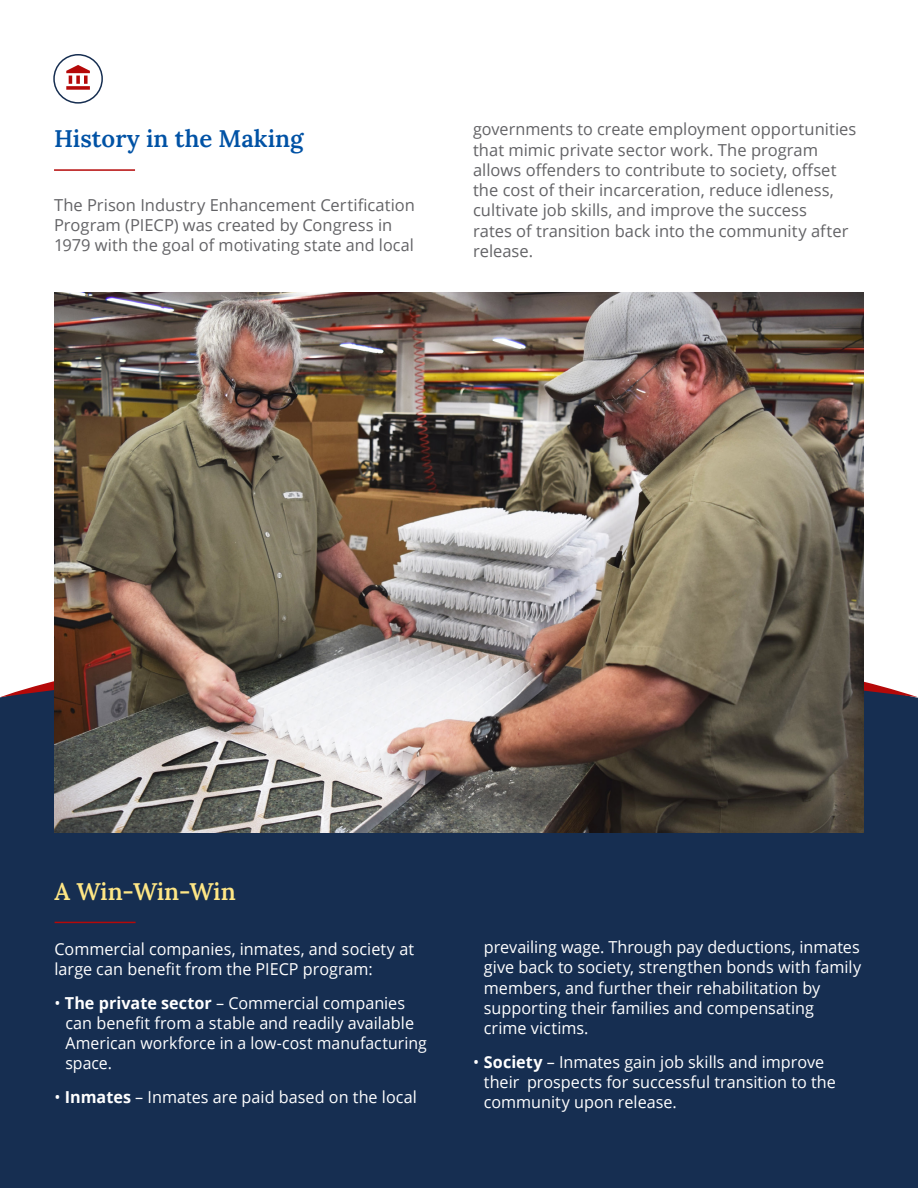
<style>
.page{position:relative;width:918px;height:1188px;background:#fff}
.page>*{position:absolute;margin:0;border:0;box-sizing:border-box;transform-origin:0 0}
.Subhead{font:600 24px "Lora";color:#0052a5}
.Subhead_Yellow{font:600 24px "Lora";letter-spacing:-.01em;color:#fee685}
.Body_White{font:16.5px/20.2px "Open Sans";color:#fff}
.Body{font:16.5px/20.2px "Open Sans";color:#636366}
.s1{font-weight:700}
</style>
<div class="page">
<div style="left:0;top:697px;width:918px;height:491px;background:#162e51"></div>
<svg style="left:1px;top:681px;width:916px;height:16px"></svg>
<img style="left:54px;top:293px;width:810px;height:539px">
<div style="left:53px;top:54px;width:50px;height:50px;border:2px solid #162e51;border-radius:50%"></div>
<svg style="left:66px;top:65px;width:24px;height:25px"></svg>
<hr style="left:54px;top:169px;width:81px;height:2px;background:#b50909">
<hr style="left:55px;top:922px;width:81px;height:1px;background:#b50909">
<p class="Subhead" style="left:54px;top:120px;width:251px">History in the Making</p>
<p class="Body" style="left:54px;top:194px;width:363px">The Prison Industry Enhancement Certification<br>Program (PIECP) was created by Congress in<br>1979 with the goal of motivating state and local</p>
<p class="Body" style="left:473px;top:119px;width:385px">governments to create employment opportunities that mimic private sector work. The program allows offenders to contribute to society, offset the cost of their incarceration, reduce idleness, cultivate job skills, and improve the success<br>rates of transition back into the community after release.</p>
<p class="Subhead_Yellow" style="left:55px;top:873px;width:183px">A Win-Win-Win</p>
<p class="Body_White" style="left:55px;top:938px;width:361px">Commercial companies, inmates, and society at large can benefit from the PIECP program:</p>
<p class="Body_White" style="left:65px;top:992px;width:363px;text-indent:-11px">• <span class="s1">The private sector</span> – Commercial companies can benefit from a stable and readily available American workforce in a low-cost manufacturing space.</p>
<p class="Body_White" style="left:55px;top:1087px;width:364px">• <span class="s1">Inmates</span> – Inmates are paid based on the local</p>
<p class="Body_White" style="left:484px;top:937px;width:379px">prevailing wage. Through pay deductions, inmates give back to society, strengthen bonds with family members, and further their rehabilitation by supporting their families and compensating<br>crime victims.</p>
<p class="Body_White" style="left:484px;top:1051px;width:354px;text-indent:-11px">• <span class="s1">Society</span> – Inmates gain job skills and improve their prospects for successful transition to the community upon release.</p>
</div>
